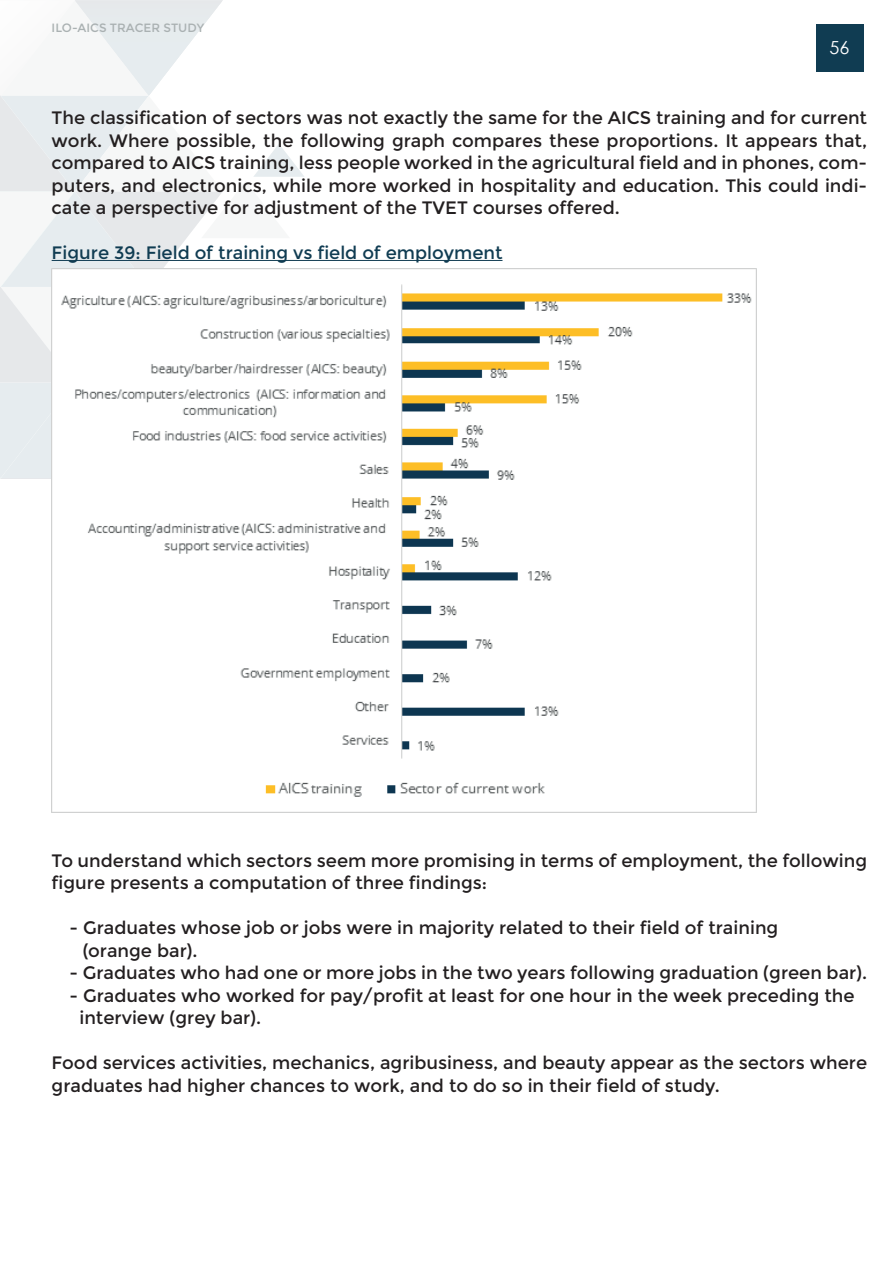
<style>
.page{position:relative;width:893px;height:1263px;background:#fff}
.page>*{position:absolute;margin:0;border:0;box-sizing:border-box;transform-origin:0 0}
.t1{font:18px/22.5px "Montserrat";color:#231f20}
.t2{font:18px "Montserrat";color:#103c52}
.t3{font:18px "Century Gothic";color:#fff}
.t4{font:12px "Montserrat";color:#aab1b2}
</style>
<div class="page">
<svg style="left:1px;top:0;width:510px;height:479px"></svg>
<hr style="left:52px;top:260px;width:450px;height:1px;background:#103c52">
<img style="left:52px;top:269px;width:705px;height:543px">
<div style="left:816px;top:24px;width:47px;height:48px;background:#103c52"></div>
<p class="t4" style="left:52px;top:21px;width:154px">ILO-AICS TRACER STUDY</p>
<p class="t3" style="left:829px;top:34px;width:21px">56</p>
<p class="t1" style="left:52px;top:107px;width:817px;text-align:justify">The classification of sectors was not exactly the same for the AICS training and for current work. Where possible, the following graph compares these proportions. It appears that, compared to AICS training, less people worked in the agricultural field and in phones, com&shy;puters, and electronics, while more worked in hospitality and education. This could indi&shy;cate a perspective for adjustment of the TVET courses offered.</p>
<p class="t2" style="left:52px;top:242px;width:452px">Figure 39: Field of training vs field of employment</p>
<p class="t1" style="left:52px;top:849px;width:817px">To understand which sectors seem more promising in terms of employment, the following figure presents a computation of three findings:</p>
<p class="t1" style="left:83px;top:917px;width:697px;text-indent:-13px">- Graduates whose job or jobs were in majority related to their field of training (orange bar).</p>
<p class="t1" style="left:70px;top:962px;width:799px">- Graduates who had one or more jobs in the two years following graduation (green bar).</p>
<p class="t1" style="left:80px;top:984px;width:777px;text-indent:-10px">- Graduates who worked for pay/profit at least for one hour in the week preceding the interview (grey bar).</p>
<p class="t1" style="left:52px;top:1052px;width:817px">Food services activities, mechanics, agribusiness, and beauty appear as the sectors where graduates had higher chances to work, and to do so in their field of study.</p>
</div>
